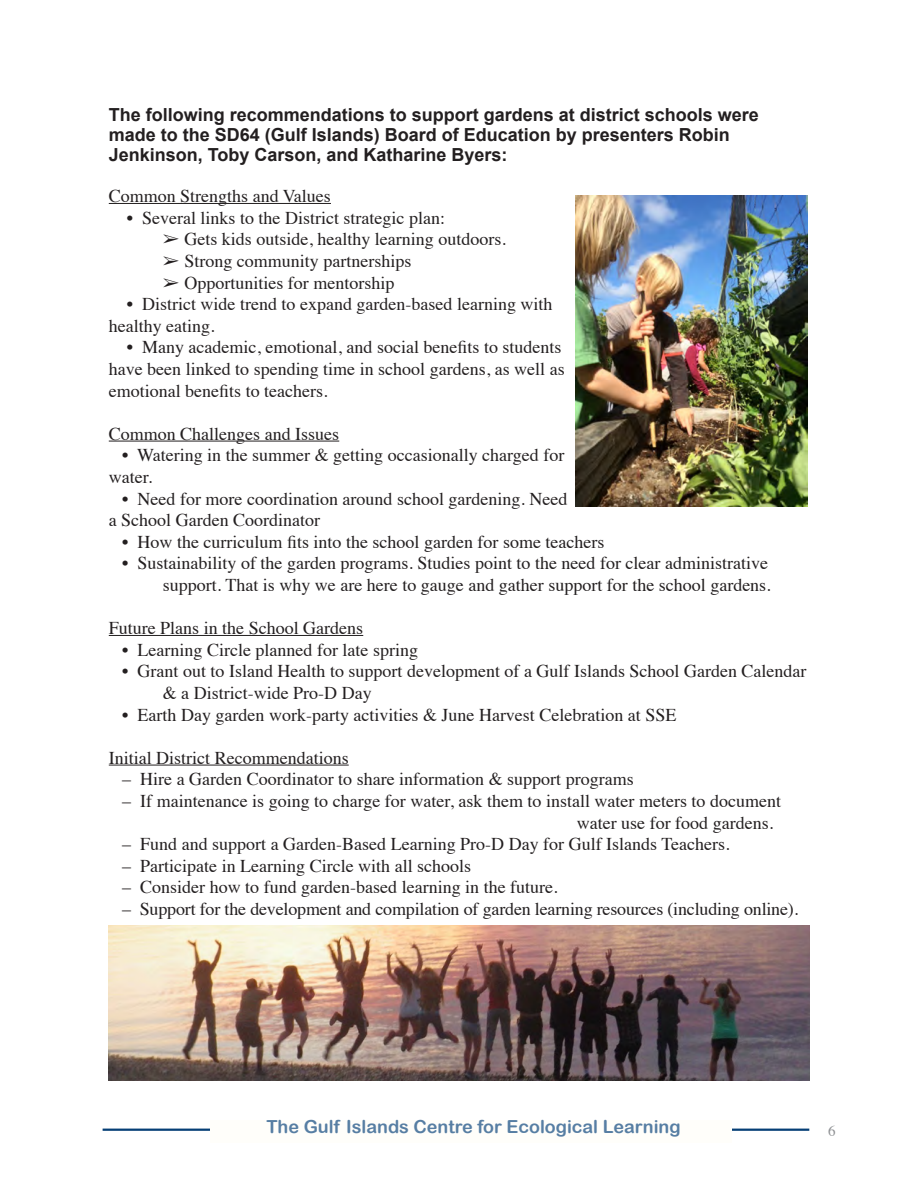
<style>
.page{position:relative;width:918px;height:1188px;background:#fff}
.page>*{position:absolute;margin:0;border:0;box-sizing:border-box;transform-origin:0 0}
.t1{font:18px/21.6px "Times";color:#231f20}
.t2{font:700 18px/19.8px "Arial";color:#231f20}
.t3{font:18px "Arial Rounded MT Bold";color:#577ea3}
.t4{font:15px "Times";color:#8f9194}
</style>
<div class="page">
<hr style="left:103px;top:1129px;width:706px;height:2px;background:#063f76">
<div style="left:210px;top:1120px;width:522px;height:23px;background:#fffefa"></div>
<hr style="left:109px;top:203px;width:222px;height:1px;background:#231f20">
<hr style="left:109px;top:441px;width:230px;height:1px;background:#231f20">
<hr style="left:109px;top:635px;width:254px;height:1px;background:#231f20">
<hr style="left:109px;top:765px;width:240px;height:1px;background:#231f20">
<img style="left:575px;top:196px;width:233px;height:310px">
<img style="left:108px;top:926px;width:702px;height:155px">
<p class="t2" style="left:109px;top:105px;width:652px">The following recommendations to support gardens at district schools were made to the SD64 (Gulf Islands) Board of Education by presenters Robin<br>Jenkinson, Toby Carson, and Katharine Byers:</p>
<p class="t1" style="left:109px;top:184px;width:224px">Common Strengths and Values</p>
<p class="t1" style="left:127px;top:205px;width:320px">• Several links to the District strategic plan:</p>
<p class="t1" style="left:163px;top:227px;width:345px">➢ Gets kids outside, healthy learning outdoors.</p>
<p class="t1" style="left:163px;top:249px;width:250px">➢ Strong community partnerships</p>
<p class="t1" style="left:163px;top:270px;width:233px">➢ Opportunities for mentorship</p>
<p class="t1" style="left:109px;top:292px;width:445px;text-indent:18px">• District wide trend to expand garden-based learning with healthy eating.</p>
<p class="t1" style="left:109px;top:335px;width:457px;text-indent:18px">• Many academic, emotional, and social benefits to students have been linked to spending time in school gardens, as well as emotional benefits to teachers.</p>
<p class="t1" style="left:109px;top:421px;width:232px">Common Challenges and Issues</p>
<p class="t1" style="left:109px;top:443px;width:457px;text-indent:14px">• Watering in the summer &amp; getting occasionally charged for water.</p>
<p class="t1" style="left:109px;top:486px;width:460px;text-indent:14px">• Need for more coordination around school gardening. Need a School Garden Coordinator</p>
<p class="t1" style="left:122px;top:529px;width:484px">• How the curriculum fits into the school garden for some teachers</p>
<p class="t1" style="left:122px;top:551px;width:650px;text-align:right">• Sustainability of the garden programs. Studies point to the need for clear administrative support. That is why we are here to gauge and gather support for the school gardens.</p>
<p class="t1" style="left:109px;top:616px;width:256px">Future Plans in the School Gardens</p>
<p class="t1" style="left:122px;top:637px;width:297px">• Learning Circle planned for late spring</p>
<p class="t1" style="left:163px;top:659px;width:645px;text-indent:-40px">• Grant out to Island Health to support development of a Gulf Islands School Garden Calendar &amp; a District-wide Pro-D Day</p>
<p class="t1" style="left:122px;top:702px;width:556px">• Earth Day garden work-party activities &amp; June Harvest Celebration at SSE</p>
<p class="t1" style="left:109px;top:745px;width:241px">Initial District Recommendations</p>
<p class="t1" style="left:122px;top:767px;width:513px">– Hire a Garden Coordinator to share information &amp; support programs</p>
<p class="t1" style="left:577px;top:789px;width:206px;text-indent:-454px">– If maintenance is going to charge for water, ask them to install water meters to document water use for food gardens.</p>
<p class="t1" style="left:122px;top:832px;width:609px">– Fund and support a Garden-Based Learning Pro-D Day for Gulf Islands Teachers.</p>
<p class="t1" style="left:122px;top:853px;width:350px">– Participate in Learning Circle with all schools</p>
<p class="t1" style="left:122px;top:875px;width:437px">– Consider how to fund garden-based learning in the future.</p>
<p class="t1" style="left:122px;top:897px;width:677px">– Support for the development and compilation of garden learning resources (including online).</p>
<p class="t3" style="left:267px;top:1116px;width:416px">The Gulf Islands Centre for Ecological Learning</p>
<p class="t4" style="left:828px;top:1116px;width:9px">6</p>
</div>
